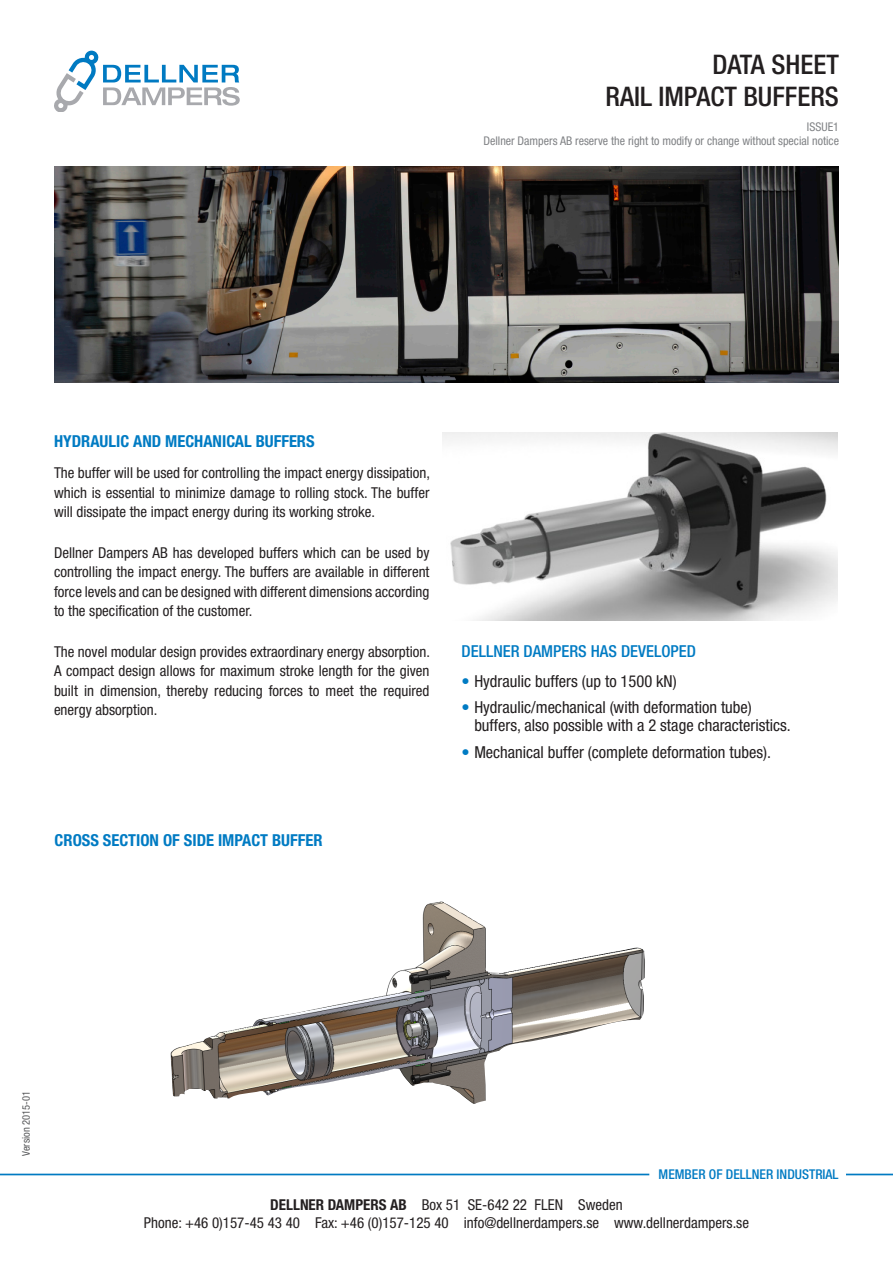
<style>
.page{position:relative;width:893px;height:1263px;background:#fff}
.page>*{position:absolute;margin:0;border:0;box-sizing:border-box;transform-origin:0 0}
.rubrik{font:500 condensed 27px "Helvetica Neue LT Pro";color:#231f20}
.t1{font:condensed 16.5px/18px "Helvetica Neue LT Pro";color:#231f20}
.textrubrik_copy{font:700 condensed 16.5px "Helvetica Neue LT Pro";color:#007bc3}
.textrubrik_copy-2{font:500 condensed 16.5px "Helvetica Neue LT Pro";color:#007bc3}
.text{font:condensed 15px/19.5px "Helvetica Neue LT Pro";color:#231f20;text-align:justify}
.rubrik-2{font:500 condensed 13.5px "Helvetica Neue LT Pro";color:#007bc3}
.rubrik-3{font:condensed 12px "Helvetica Neue LT Pro";color:#808285}
.text-2{font:condensed 10.5px "Helvetica Neue LT Pro";color:#57585a}
.s1{font-weight:500;color:#007bc3}
.s2{font-weight:700}
</style>
<div class="page">
<svg style="left:54px;top:51px;width:186px;height:60px"></svg>
<hr style="left:0;top:1173px;width:649px;height:2px;background:#007ac2">
<hr style="left:846px;top:1173px;width:47px;height:2px;background:#007ac2">
<img style="left:54px;top:167px;width:784px;height:216px">
<img style="left:442px;top:432px;width:395px;height:188px">
<img style="left:170px;top:901px;width:475px;height:203px">
<p class="rubrik" style="left:712px;top:48px;width:128px">DATA SHEET</p>
<p class="rubrik" style="left:605px;top:81px;width:235px">RAIL IMPACT BUFFERS</p>
<p class="rubrik-3" style="left:807px;top:120px;width:33px">ISSUE1</p>
<p class="rubrik-3" style="left:483px;top:134px;width:357px">Dellner Dampers AB reserve the right to modify or change without special notice</p>
<p class="textrubrik_copy" style="left:54px;top:431px;width:262px">HYDRAULIC AND MECHANICAL BUFFERS</p>
<p class="text" style="left:54px;top:463px;width:378px">The buffer will be used for controlling the impact energy dissipation, which is essential to minimize damage to rolling stock. The buffer will dissipate the impact energy during its working stroke.</p>
<p class="text" style="left:54px;top:542px;width:377px">Dellner Dampers AB has developed buffers which can be used by controlling the impact energy. The buffers are available in different force levels and can be designed with different dimensions according to the specification of the customer.</p>
<p class="text" style="left:54px;top:641px;width:378px">The novel modular design provides extraordinary energy absorption.<br>A compact design allows for maximum stroke length for the given built in dimension, thereby reducing forces to meet the required energy absorption.</p>
<p class="textrubrik_copy-2" style="left:462px;top:641px;width:236px">DELLNER DAMPERS HAS DEVELOPED</p>
<p class="t1" style="left:462px;top:672px;width:217px"><span class="s1">•</span> Hydraulic buffers (up to 1500 kN)</p>
<p class="t1" style="left:474px;top:698px;width:318px;text-indent:-13px"><span class="s1">•</span> Hydraulic/mechanical (with deformation tube) buffers, also possible with a 2 stage characteristics.</p>
<p class="t1" style="left:462px;top:743px;width:311px"><span class="s1">•</span> Mechanical buffer (complete deformation tubes).</p>
<p class="textrubrik_copy" style="left:55px;top:830px;width:269px">CROSS SECTION OF SIDE IMPACT BUFFER</p>
<p class="text-2" style="left:20px;top:1156px;width:66px;rotate:-90deg">Version 2015-01</p>
<p class="rubrik-2" style="left:659px;top:1166px;width:181px">MEMBER OF DELLNER INDUSTRIAL</p>
<p class="text" style="left:144px;top:1195px;width:607px;line-height:18px;text-align:center"><span class="s2">DELLNER DAMPERS AB</span> Box 51 SE-642 22 FLEN Sweden<br>Phone: +46 0)157-45 43 40 Fax: +46 (0)157-125 40 info@dellnerdampers.se www.dellnerdampers.se</p>
</div>
